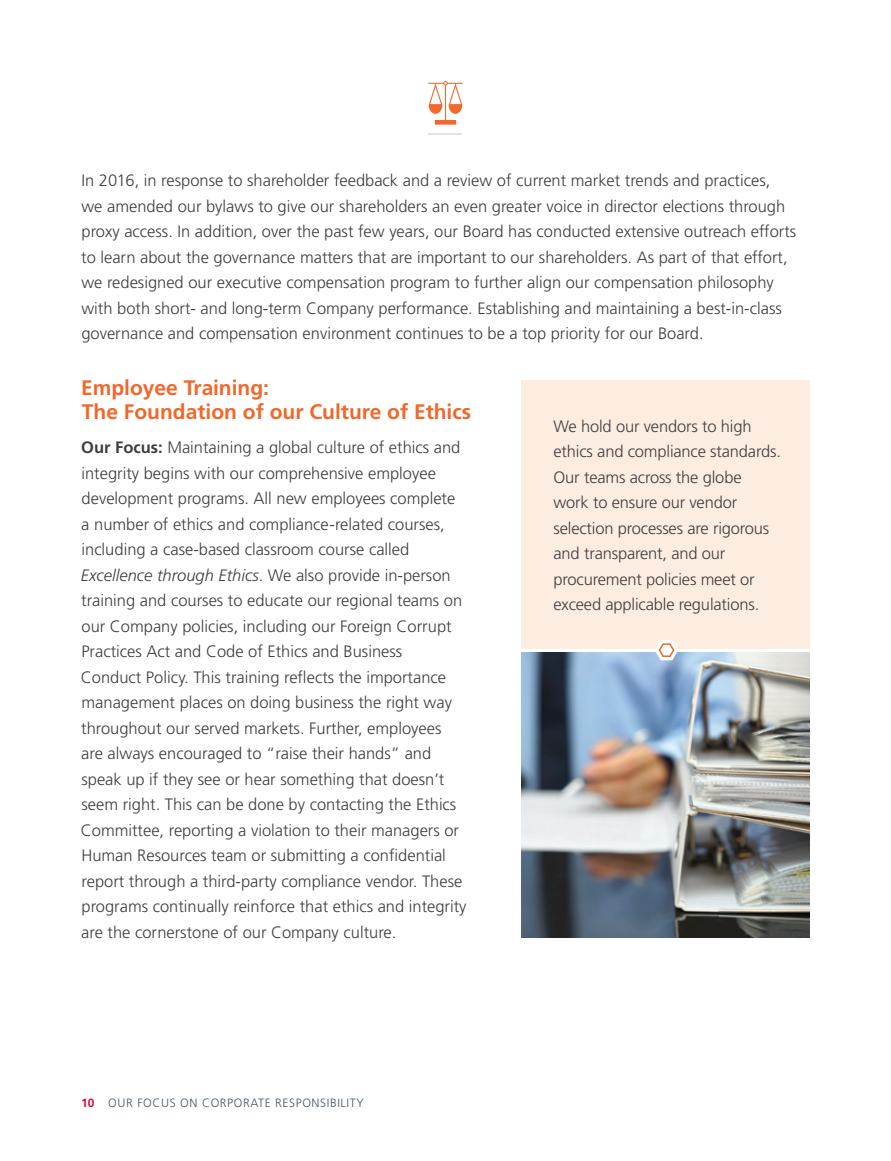
<style>
.page{position:relative;width:891px;height:1161px;background:#fff}
.page>*{position:absolute;margin:0;border:0;box-sizing:border-box;transform-origin:0 0}
.t1{font:700 21px/24px "Frutiger LT Std";color:#f2672a}
.t2{font:300 16.5px/25.5px "Frutiger LT Std";color:#3e3e3f}
.t3{font:300 12px "Frutiger LT Std";letter-spacing:.05em;color:#45555f}
.s1{font-weight:700}
.s2{font-style:italic}
.s3{font-weight:700;color:#d10e40}
</style>
<div class="page">
<div style="left:522px;top:380px;width:288px;height:268px;background:#fdede1"></div>
<img style="left:522px;top:652px;width:288px;height:286px">
<svg style="left:655px;top:640px;width:23px;height:20px"></svg>
<hr style="left:429px;top:134px;width:33px;height:1px;background:#e1e2e4">
<svg style="left:428px;top:81px;width:35px;height:44px"></svg>
<p class="t2" style="left:81px;top:169px;width:717px">In 2016, in response to shareholder feedback and a review of current market trends and practices,<br>we amended our bylaws to give our shareholders an even greater voice in director elections through proxy access. In addition, over the past few years, our Board has conducted extensive outreach efforts to learn about the governance matters that are important to our shareholders. As part of that effort, we redesigned our executive compensation program to further align our compensation philosophy with both short- and long-term Company performance. Establishing and maintaining a best-in-class governance and compensation environment continues to be a top priority for our Board.</p>
<p class="t1" style="left:81px;top:377px;width:391px">Employee Training:<br>The Foundation of our Culture of Ethics</p>
<p class="t2" style="left:81px;top:436px;width:387px"><span class="s1">Our Focus:</span> Maintaining a global culture of ethics and integrity begins with our comprehensive employee development programs. All new employees complete a number of ethics and compliance-related courses, including a case-based classroom course called <span class="s2">Excellence through Ethics</span>. We also provide in-person training and courses to educate our regional teams on our Company policies, including our Foreign Corrupt Practices Act and Code of Ethics and Business<br>Conduct Policy. This training reflects the importance management places on doing business the right way throughout our served markets. Further, employees are always encouraged to “raise their hands” and speak up if they see or hear something that doesn’t seem right. This can be done by contacting the Ethics Committee, reporting a violation to their managers or Human Resources team or submitting a confidential report through a third-party compliance vendor. These programs continually reinforce that ethics and integrity are the cornerstone of our Company culture.</p>
<p class="t2" style="left:554px;top:414px;width:229px">We hold our vendors to high ethics and compliance standards.<br>Our teams across the globe work to ensure our vendor selection processes are rigorous and transparent, and our procurement policies meet or exceed applicable regulations.</p>
<p class="t3" style="left:81px;top:1098px;width:284px"><span class="s3">10</span> OUR FOCUS ON CORPORATE RESPONSIBILITY</p>
</div>
